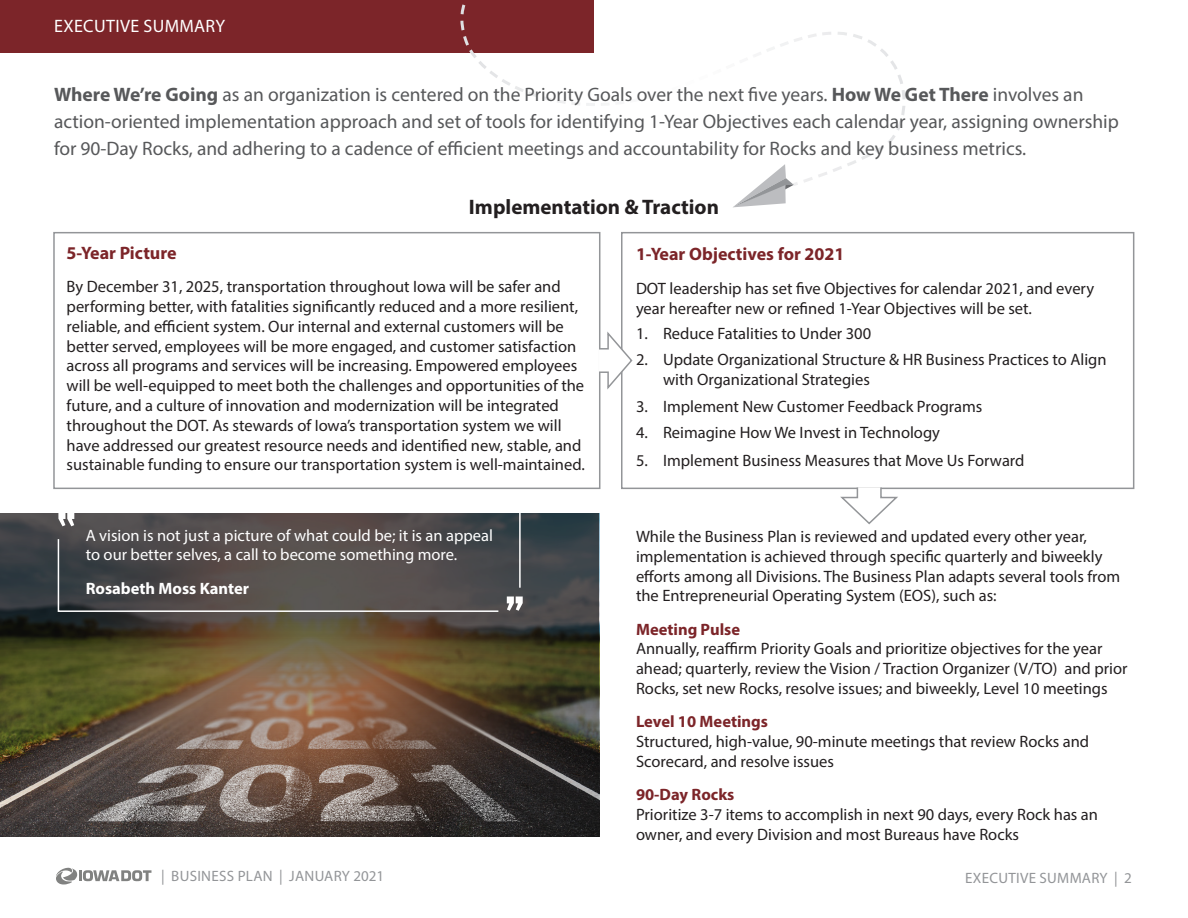
<style>
.page{position:relative;width:1188px;height:918px;background:#fff}
.page>*{position:absolute;margin:0;border:0;box-sizing:border-box;transform-origin:0 0}
.Sub-heading_2{font:700 21px "Myriad Pro";color:#231f20}
.Main_heading_subline{font:19.5px/27px "Myriad Pro";color:#57585a}
.Sub-heading_3{font:700 18px "Myriad Pro";color:#7c2529}
.Main_heading{font:18px "Myriad Pro";color:#fff}
.Normal_text{font:16.5px/19.8px "Myriad Pro";color:#231f20}
.t1{font:16.5px/19.8px "Myriad Pro";color:#fff}
.Normal_text-2{font:700 16.5px "Myriad Pro";color:#7c2529}
.t2{font:700 16.5px "Myriad Pro";color:#fff}
.t3{font:15px "Myriad Pro";letter-spacing:.02em;color:#939598}
.s1{font-weight:700}
</style>
<div class="page">
<svg style="left:56px;top:868px;width:95px;height:17px"></svg>
<div style="left:0;top:0;width:594px;height:52px;background:#7c2529"></div>
<img style="left:0;top:807px;width:599px;height:30px">
<img style="left:0;top:513px;width:599px;height:294px">
<svg style="left:461px;top:4px;width:148px;height:102px"></svg>
<svg style="left:733px;top:32px;width:173px;height:175px"></svg>
<svg style="left:58px;top:513px;width:16px;height:13px"></svg>
<svg style="left:507px;top:597px;width:16px;height:14px"></svg>
<svg style="left:57px;top:538px;width:443px;height:75px;background:#534f4f"></svg>
<hr style="left:519px;top:512px;width:2px;height:76px;background:#fff">
<div style="left:621px;top:232px;width:513px;height:257px;border:2px solid #939598"></div>
<div style="left:53px;top:232px;width:547px;height:257px;border:2px solid #939598"></div>
<svg style="left:598px;top:329px;width:35px;height:63px"></svg>
<svg style="left:838px;top:486px;width:62px;height:39px"></svg>
<p class="Main_heading" style="left:54px;top:15px;width:40px">EXECUTIV</p>
<p class="Main_heading" style="left:130px;top:15px;width:36px">E SUMMARY</p>
<p class="Main_heading_subline" style="left:54px;top:81px;width:1066px"><span class="s1">Where We’re Going</span> as an organization is centered on the Priority Goals over the next five years. <span class="s1">How We Get There</span> involves an action-oriented implementation approach and set of tools for identifying 1-Year Objectives each calendar year, assigning ownership for 90-Day Rocks, and adhering to a cadence of efficient meetings and accountability for Rocks and key business metrics.</p>
<p class="Sub-heading_2" style="left:469px;top:193px;width:252px">Implementation &amp; Traction</p>
<p class="Sub-heading_3" style="left:67px;top:241px;width:112px">5-Year Picture</p>
<p class="Normal_text" style="left:67px;top:276px;width:520px">By December 31, 2025, transportation throughout Iowa will be safer and performing better, with fatalities significantly reduced and a more resilient, reliable, and efficient system. Our internal and external customers will be better served, employees will be more engaged, and customer satisfaction across all programs and services will be increasing. Empowered employees will be well-equipped to meet both the challenges and opportunities of the future, and a culture of innovation and modernization will be integrated throughout the DOT. As stewards of Iowa’s transportation system we will have addressed our greatest resource needs and identified new, stable, and sustainable funding to ensure our transportation system is well-maintained.</p>
<p class="t1" style="left:86px;top:525px;width:409px">A vision is not just a picture of what could be; it is an appeal to our better selves, a call to become something more.</p>
<p class="t2" style="left:86px;top:577px;width:165px">Rosabeth Moss Kanter</p>
<p class="Sub-heading_3" style="left:636px;top:243px;width:210px">1-Year Objectives for 2021</p>
<p class="Normal_text" style="left:636px;top:278px;width:460px">DOT leadership has set five Objectives for calendar 2021, and every year hereafter new or refined 1-Year Objectives will be set.</p>
<p class="Normal_text" style="left:636px;top:323px;width:237px">1. Reduce Fatalities to Under 300</p>
<p class="Normal_text" style="left:663px;top:350px;width:445px;text-indent:-27px">2. Update Organizational Structure &amp; HR Business Practices to Align with Organizational Strategies</p>
<p class="Normal_text" style="left:636px;top:396px;width:348px">3. I mplement New Customer Feedback Programs</p>
<p class="Normal_text" style="left:636px;top:422px;width:306px">4. Reimagine How We I nvest in Technology</p>
<p class="Normal_text" style="left:636px;top:450px;width:390px">5. I mplement Business Measures that Move Us Forward</p>
<p class="Normal_text" style="left:636px;top:526px;width:486px">While the Business Plan is reviewed and updated every other year, implementation is achieved through specific quarterly and biweekly efforts among all Divisions. The Business Plan adapts several tools from the Entrepreneurial Operating System (EOS), such as:</p>
<p class="Normal_text-2" style="left:636px;top:618px;width:106px">Meeting Pulse</p>
<p class="Normal_text" style="left:636px;top:639px;width:493px">Annually, reaffirm Priority Goals and prioritize objectives for the year ahead; quarterly, review the Vision / Traction Organizer (V/TO) and prior<br>Rocks, set new Rocks, resolve issues; and biweekly, Level 10 meetings</p>
<p class="Normal_text-2" style="left:636px;top:711px;width:134px">Level 10 Meetings</p>
<p class="Normal_text" style="left:636px;top:731px;width:455px">Structured, high-value, 90-minute meetings that review Rocks and<br>Scorecard, and resolve issues</p>
<p class="Normal_text-2" style="left:636px;top:784px;width:100px">90-Day Rocks</p>
<p class="Normal_text" style="left:636px;top:804px;width:464px">Prioritize 3-7 items to accomplish in next 90 days, every Rock has an owner, and every Division and most Bureaus have Rocks</p>
<p class="t3" style="left:161px;top:867px;width:225px">| BUSINESS PLAN | JANUARY 2021</p>
<p class="t3" style="left:965px;top:869px;width:168px">Executive Summary | 2</p>
</div>
